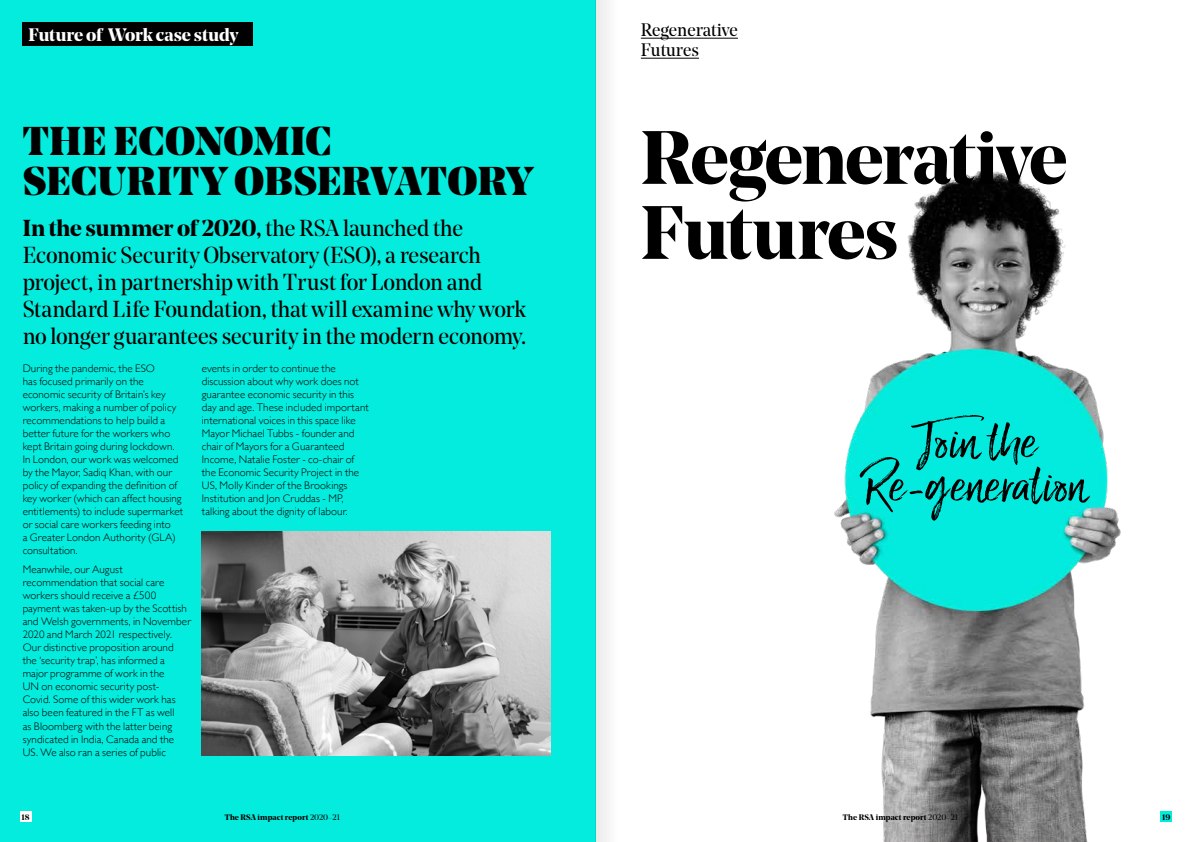
<style>
.page{position:relative;width:1191px;height:842px;background:#fff}
.page>*{position:absolute;margin:0;border:0;box-sizing:border-box;transform-origin:0 0}
.t1{font:700 75px/75px "Noe Display";letter-spacing:-.025em;color:#000}
.t2{font:900 40px/40px "Noe Display";letter-spacing:.005em;color:#000}
.t3{font:23px/27px "Noe Display";letter-spacing:-.01em;color:#000}
.t4{font:700 18px "Noe Display";letter-spacing:-.005em;color:#fff}
.t5{font:18px/20px "Noe Display";color:#000}
.t6{font:300 11px/13px "Gill Sans";letter-spacing:.01em;color:#000}
.t7{font:700 8px "Noe Display";letter-spacing:.01em;color:#000}
.s1{font-weight:700}
.s2{font-weight:400}
</style>
<div class="page">
<img style="left:834px;top:171px;width:287px;height:671px">
<svg style="left:859px;top:415px;width:231px;height:106px"></svg>
<div style="left:0;top:0;width:595px;height:842px;background:#03ecdd"></div>
<div style="left:20px;top:811px;width:11px;height:11px;background:#fff"></div>
<div style="left:1160px;top:811px;width:12px;height:11px;background:#03ecdd"></div>
<img style="left:202px;top:531px;width:348px;height:224px">
<div style="left:23px;top:23px;width:230px;height:23px;background:#000"></div>
<hr style="left:641px;top:38px;width:97px;height:1px;background:#000">
<hr style="left:641px;top:58px;width:58px;height:1px;background:#000">
<div style="left:595px;top:0;width:44px;height:842px;background:linear-gradient(to right,#efefee,#fff)"></div>
<h3 class="t4" style="left:28px;top:23px;width:211px">Future of Work case study</h3>
<h2 class="t2" style="left:23px;top:120px;width:511px">THE ECONOMIC<br>SECURITY OBSERVATORY</h2>
<p class="t3" style="left:23px;top:214px;width:505px"><span class="s1">In the summer of 2020,</span> the RSA launched the Economic Security Observatory (ESO), a research project, in partnership with Trust for London and Standard Life Foundation, that will examine why work no longer guarantees security in the modern economy.</p>
<p class="t6" style="left:23px;top:361px;width:162px">During the pandemic, the ESO<br>has focused primarily on the economic security of Britain’s key workers, making a number of policy recommendations to help build a better future for the workers who kept Britain going during lockdown.<br>In London, our work was welcomed by the Mayor, Sadiq Khan, with our policy of expanding the definition of key worker (which can affect housing entitlements) to include supermarket or social care workers feeding into<br>a Greater London Authority (GLA) consultation.</p>
<p class="t6" style="left:23px;top:563px;width:170px">Meanwhile, our August recommendation that social care workers should receive a £500 payment was taken-up by the Scottish and Welsh governments, in November<br>2020 and March 2021 respectively.<br>Our distinctive proposition around<br>the ‘security trap’, has informed a major programme of work in the<br>UN on economic security post-<br>Covid. Some of this wider work has also been featured in the FT as well<br>as Bloomberg with the latter being syndicated in India, Canada and the<br>US. We also ran a series of public</p>
<p class="t6" style="left:202px;top:361px;width:168px">events in order to continue the discussion about why work does not guarantee economic security in this day and age. These included important international voices in this space like Mayor Michael Tubbs - founder and chair of Mayors for a Guaranteed Income, Natalie Foster - co-chair of the Economic Security Project in the US, Molly Kinder of the Brookings Institution and Jon Cruddas - MP, talking about the dignity of labour.</p>
<h3 class="t5" style="left:641px;top:20px;width:99px">Regenerative<br>Futures</h3>
<h1 class="t1" style="left:641px;top:119px;width:428px">Regenerative<br>Futures</h1>
<p class="t7" style="left:22px;top:812px;width:9px">18</p>
<p class="t7" style="left:843px;top:812px;width:117px">The RSA impact report <span class="s2">2020–21</span></p>
<p class="t7" style="left:1162px;top:812px;width:10px">19</p>
<p class="t7" style="left:225px;top:812px;width:117px">The RSA impact report <span class="s2">2020–21</span></p>
</div>
